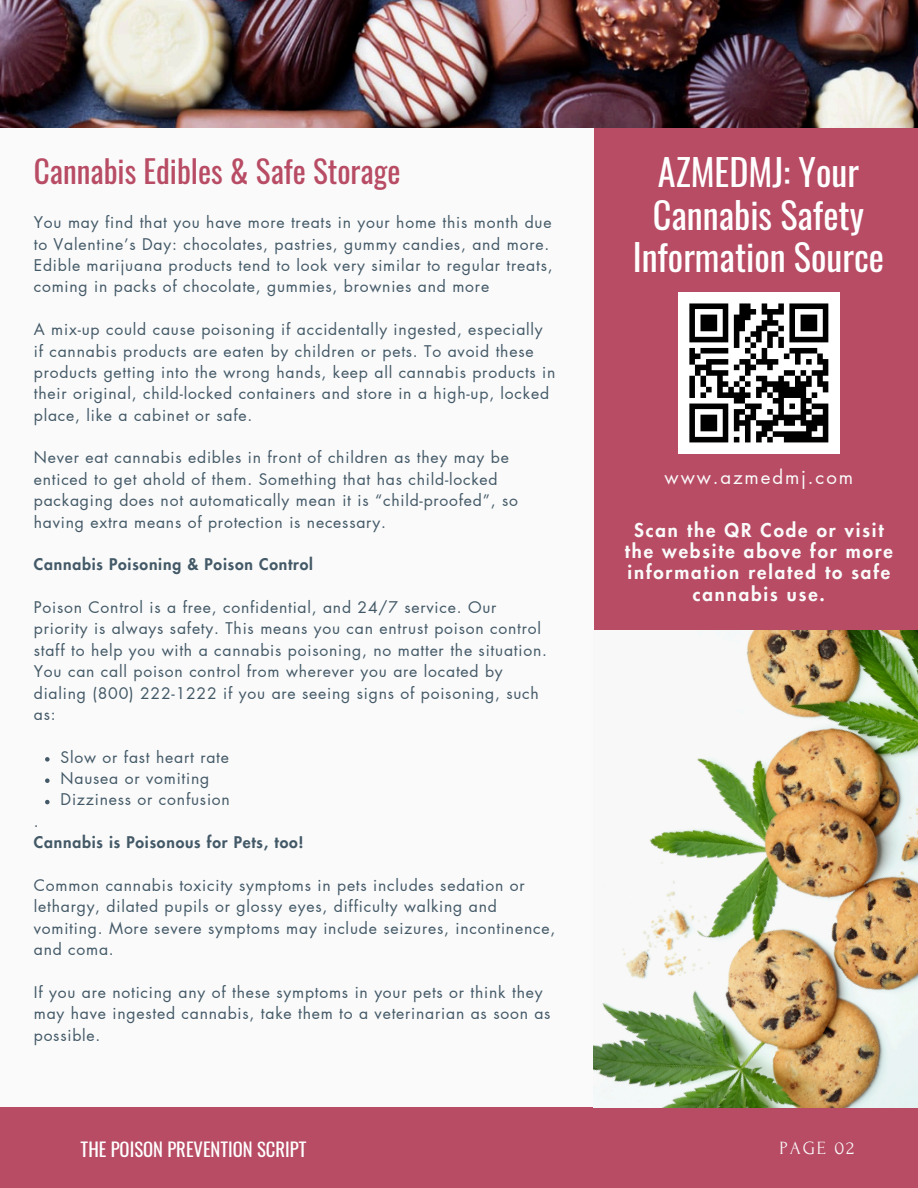
<style>
.page{position:relative;width:918px;height:1188px;background:#fafafa}
.page>*{position:absolute;margin:0;border:0;box-sizing:border-box;transform-origin:0 0}
.t1{font:36.15px/42.8px "Oswald";color:#fff;text-align:center}
.t2{font:31.2px "Oswald";color:#b84c65}
.t3{font:800 18.75px/21.3px "Futura LT Pro";letter-spacing:.1em;color:#fafafa;text-align:center}
.t4{font:18.75px "Futura LT Pro";letter-spacing:.1em;color:#fafafa}
.t5{font:18.6px "Oswald";color:#fff}
.t6{font:18.6px "Forum";letter-spacing:.1em;color:#fafafa}
.t7{font:15.75px/21.3px "Futura LT Pro";letter-spacing:.05em;color:#435967}
.t8{font:800 15.75px "Futura LT Pro";letter-spacing:.05em;color:#435967}
</style>
<div class="page">
<div style="left:594px;top:103px;width:324px;height:585px;background:#b84c65"></div>
<div style="left:0;top:1107px;width:918px;height:81px;background:#b84c65"></div>
<img style="left:594px;top:631px;width:324px;height:477px">
<img style="left:0;top:0;width:918px;height:127px">
<svg style="left:45px;top:757px;width:5px;height:5px"></svg>
<svg style="left:45px;top:778px;width:5px;height:5px"></svg>
<svg style="left:45px;top:800px;width:5px;height:4px"></svg>
<div style="left:678px;top:292px;width:161px;height:162px;background:#fff"></div>
<svg style="left:689px;top:303px;width:139px;height:95px"></svg>
<div style="left:734px;top:398px;width:11px;height:6px;background:#000"></div>
<div style="left:773px;top:398px;width:11px;height:6px;background:#000"></div>
<div style="left:801px;top:398px;width:11px;height:6px;background:#000"></div>
<div style="left:689px;top:404px;width:39px;height:5px;background:#000"></div>
<div style="left:745px;top:404px;width:17px;height:5px;background:#000"></div>
<svg style="left:801px;top:404px;width:5px;height:5px"></svg>
<div style="left:812px;top:404px;width:16px;height:5px;background:#000"></div>
<div style="left:734px;top:409px;width:11px;height:6px;background:#000"></div>
<svg style="left:751px;top:409px;width:5px;height:6px"></svg>
<svg style="left:767px;top:404px;width:28px;height:11px"></svg>
<div style="left:801px;top:409px;width:11px;height:6px;background:#000"></div>
<svg style="left:823px;top:409px;width:5px;height:6px"></svg>
<div style="left:701px;top:415px;width:16px;height:5px;background:#000"></div>
<svg style="left:734px;top:415px;width:5px;height:5px"></svg>
<div style="left:745px;top:415px;width:11px;height:5px;background:#000"></div>
<div style="left:773px;top:415px;width:33px;height:5px;background:#000"></div>
<div style="left:812px;top:415px;width:16px;height:5px;background:#000"></div>
<div style="left:701px;top:420px;width:16px;height:6px;background:#000"></div>
<div style="left:734px;top:420px;width:17px;height:6px;background:#000"></div>
<div style="left:756px;top:420px;width:22px;height:6px;background:#000"></div>
<div style="left:784px;top:420px;width:11px;height:6px;background:#000"></div>
<div style="left:801px;top:420px;width:27px;height:6px;background:#000"></div>
<div style="left:701px;top:426px;width:16px;height:5px;background:#000"></div>
<svg style="left:734px;top:426px;width:5px;height:5px"></svg>
<div style="left:806px;top:426px;width:11px;height:5px;background:#000"></div>
<svg style="left:689px;top:409px;width:6px;height:28px"></svg>
<svg style="left:723px;top:409px;width:5px;height:28px"></svg>
<div style="left:773px;top:431px;width:39px;height:6px;background:#000"></div>
<svg style="left:823px;top:426px;width:5px;height:11px"></svg>
<div style="left:689px;top:437px;width:39px;height:5px;background:#000"></div>
<svg style="left:734px;top:437px;width:5px;height:5px"></svg>
<svg style="left:745px;top:426px;width:28px;height:16px"></svg>
<div style="left:784px;top:437px;width:44px;height:5px;background:#000"></div>
<h1 class="t2" style="left:34px;top:147px;width:368px">Cannabis Edibles &amp; Safe Storage</h1>
<p class="t7" style="left:34px;top:213px;width:519px">You may find that you have more treats in your home this month due to Valentine’s Day: chocolates, pastries, gummy candies, and more.</p>
<h5 class="t7" style="left:34px;top:255px;width:520px">Edible marijuana products tend to look very similar to regular treats, coming in packs of chocolate, gummies, brownies and more</h5>
<h4 class="t7" style="left:34px;top:319px;width:523px">A mix-up could cause poisoning if accidentally ingested, especially if cannabis products are eaten by children or pets. To avoid these products getting into the wrong hands, keep all cannabis products in their original, child-locked containers and store in a high-up, locked place, like a cabinet or safe.</h4>
<h2 class="t7" style="left:34px;top:448px;width:486px">Never eat cannabis edibles in front of children as they may be enticed to get ahold of them. Something that has child-locked packaging does not automatically mean it is “child-proofed”, so having extra means of protection is necessary.</h2>
<p class="t8" style="left:34px;top:557px;width:281px">Cannabis Poisoning &amp; Poison Control</p>
<p class="t7" style="left:34px;top:597px;width:515px">Poison Control is a free, confidential, and 24/7 service. Our priority is always safety. This means you can entrust poison control staff to help you with a cannabis poisoning, no matter the situation.<br>You can call poison control from wherever you are located by dialing (800) 222-1222 if you are seeing signs of poisoning, such as:</p>
<p class="t7" style="left:61px;top:747px;width:170px">Slow or fast heart rate</p>
<p class="t7" style="left:61px;top:768px;width:150px">Nausea or vomiting</p>
<h6 class="t7" style="left:61px;top:790px;width:171px">Dizziness or confusion</h6>
<p class="t7" style="left:34px;top:811px;width:6px">.</p>
<p class="t8" style="left:34px;top:835px;width:271px">Cannabis is Poisonous for Pets, too!</p>
<p class="t7" style="left:34px;top:875px;width:523px">Common cannabis toxicity symptoms in pets includes sedation or lethargy, dilated pupils or glossy eyes, difficulty walking and vomiting. More severe symptoms may include seizures, incontinence, and coma.</p>
<p class="t7" style="left:34px;top:982px;width:518px">If you are noticing any of these symptoms in your pets or think they may have ingested cannabis, take them to a veterinarian as soon as possible.</p>
<p class="t1" style="left:633px;top:149px;width:253px">AZMEDMJ: Your<br>Cannabis Safety<br>Information Source</p>
<p class="t4" style="left:665px;top:468px;width:190px">www.azmedmj.com</p>
<p class="t3" style="left:625px;top:520px;width:270px">Scan the QR Code or visit the website above for more information related to safe cannabis use.</p>
<p class="t5" style="left:81px;top:1135px;width:227px">THE POISON PREVENTION SCRIPT</p>
<p class="t6" style="left:780px;top:1138px;width:76px">PAGE 02</p>
</div>
